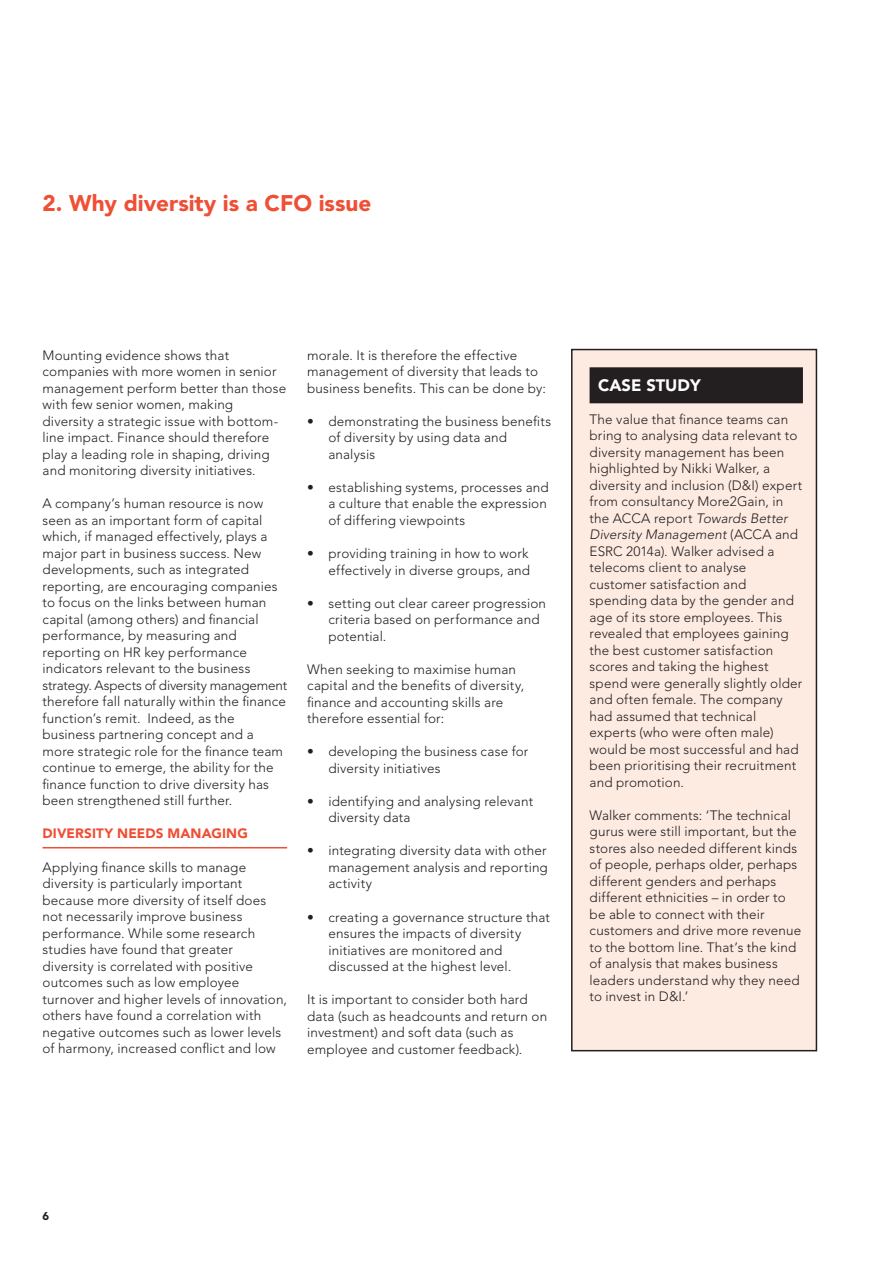
<style>
.page{position:relative;width:893px;height:1263px;background:#fff}
.page>*{position:absolute;margin:0;border:0;box-sizing:border-box;transform-origin:0 0}
.Heading_L1__Chapter{font:900 22.5px "Avenir LT Std";color:#ef4f34}
.Case_study_heading_L{font:900 16.5px "Avenir LT Std";color:#fff}
.body_text{font:300 13.5px/16.5px "Avenir LT Std";letter-spacing:.01em;color:#231f20}
.Heading_L2{font:900 13.5px "Avenir LT Std";letter-spacing:.01em;color:#ef4f34}
.t1{font:900 11.25px "Avenir LT Std";color:#231f20}
.s1{font-style:italic}
</style>
<div class="page">
<hr style="left:43px;top:847px;width:244px;height:1px;background:#ef4f34">
<div style="left:572px;top:350px;width:244px;height:701px;background:#fdebe2"></div>
<div style="left:590px;top:367px;width:213px;height:36px;background:#231f20"></div>
<div style="left:571px;top:349px;width:246px;height:702px;border:2px solid #231f20"></div>
<p class="Heading_L1__Chapter" style="left:43px;top:190px;width:330px">2. Why diversity is a CFO issue</p>
<p class="body_text" style="left:43px;top:347px;width:245px">Mounting evidence shows that companies with more women in senior management perform better than those with few senior women, making diversity a strategic issue with bottom&shy;line impact. Finance should therefore play a leading role in shaping, driving and monitoring diversity initiatives.</p>
<p class="body_text" style="left:43px;top:495px;width:246px">A company’s human resource is now seen as an important form of capital which, if managed effectively, plays a major part in business success. New developments, such as integrated reporting, are encouraging companies to focus on the links between human capital (among others) and financial performance, by measuring and reporting on HR key performance indicators relevant to the business strategy. Aspects of diversity management therefore fall naturally within the finance function’s remit. Indeed, as the business partnering concept and a more strategic role for the finance team continue to emerge, the ability for the finance function to drive diversity has been strengthened still further.</p>
<p class="Heading_L2" style="left:43px;top:826px;width:207px">DIVERSITY NEEDS MANAGING</p>
<p class="body_text" style="left:43px;top:859px;width:246px">Applying finance skills to manage diversity is particularly important because more diversity of itself does not necessarily improve business performance. While some research studies have found that greater diversity is correlated with positive outcomes such as low employee turnover and higher levels of innovation, others have found a correlation with negative outcomes such as lower levels of harmony, increased conflict and low</p>
<p class="body_text" style="left:307px;top:347px;width:240px">morale. It is therefore the effective management of diversity that leads to business benefits. This can be done by:</p>
<p class="body_text" style="left:328px;top:413px;width:224px;text-indent:-21px">• demonstrating the business benefits of diversity by using data and analysis</p>
<p class="body_text" style="left:328px;top:479px;width:222px;text-indent:-21px">• establishing systems, processes and a culture that enable the expression of differing viewpoints</p>
<p class="body_text" style="left:307px;top:545px;width:225px;text-align:right">• providing training in how to work effectively in diverse groups, and</p>
<p class="body_text" style="left:328px;top:595px;width:219px;text-indent:-21px">• setting out clear career progression criteria based on performance and potential.</p>
<p class="body_text" style="left:307px;top:661px;width:219px">When seeking to maximise human capital and the benefits of diversity, finance and accounting skills are therefore essential for:</p>
<p class="body_text" style="left:328px;top:743px;width:201px;text-indent:-21px">• developing the business case for diversity initiatives</p>
<p class="body_text" style="left:328px;top:793px;width:206px;text-indent:-21px">• identifying and analysing relevant diversity data</p>
<p class="body_text" style="left:328px;top:843px;width:221px;text-align:justify;text-indent:-21px">• integrating diversity data with other management analysis and reporting activity</p>
<p class="body_text" style="left:328px;top:909px;width:223px;text-indent:-21px">• creating a governance structure that ensures the impacts of diversity initiatives are monitored and discussed at the highest level.</p>
<p class="body_text" style="left:307px;top:991px;width:241px">It is important to consider both hard data (such as headcounts and return on investment) and soft data (such as employee and customer feedback).</p>
<p class="Case_study_heading_L" style="left:598px;top:375px;width:104px">CASE STUDY</p>
<p class="body_text" style="left:590px;top:411px;width:214px">The value that finance teams can bring to analysing data relevant to diversity management has been highlighted by Nikki Walker, a diversity and inclusion (D&amp;I) expert from consultancy More2Gain, in the ACCA report <span class="s1">Towards Better<br>Diversity Management</span> (ACCA and<br>ESRC 2014a). Walker advised a telecoms client to analyse customer satisfaction and spending data by the gender and age of its store employees. This revealed that employees gaining the best customer satisfaction scores and taking the highest spend were generally slightly older and often female. The company had assumed that technical experts (who were often male) would be most successful and had been prioritising their recruitment and promotion.</p>
<p class="body_text" style="left:590px;top:807px;width:213px">Walker comments: ‘The technical gurus were still important, but the stores also needed different kinds of people, perhaps older, perhaps different genders and perhaps different ethnicities – in order to be able to connect with their customers and drive more revenue to the bottom line. That’s the kind of analysis that makes business leaders understand why they need to invest in D&amp;I.’</p>
<p class="t1" style="left:43px;top:1210px;width:8px">6</p>
</div>
